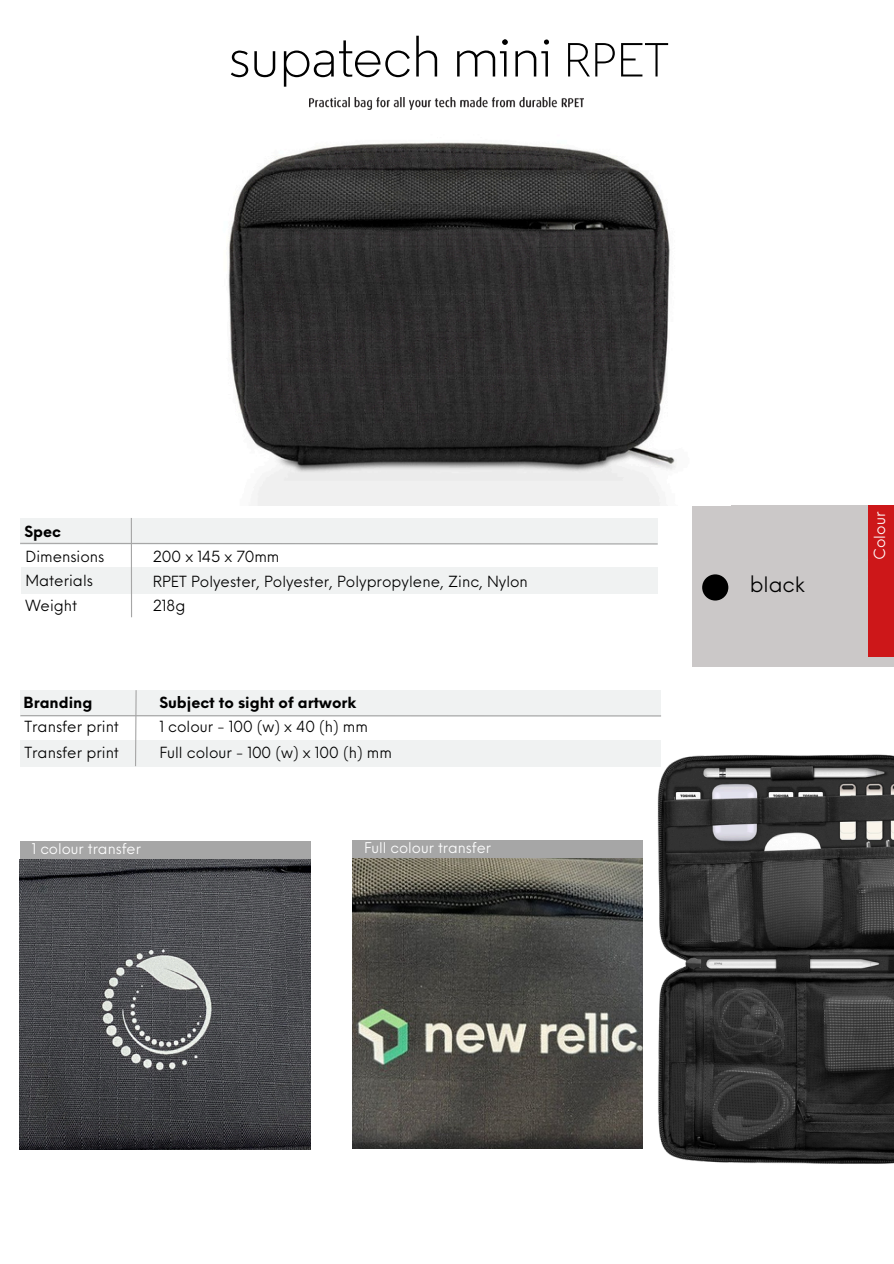
<style>
.page{position:relative;width:894px;height:1264px;background:#fff}
.page>*{position:absolute;margin:0;border:0;box-sizing:border-box;transform-origin:0 0}
.t1{font:20.7px "Neue Einstellung";color:#000}
.t2{font:15px "Neue Einstellung";color:#000}
.t3{font:700 15px "Neue Einstellung";color:#000}
.t4{font:15px "Neue Einstellung";color:#fff}
.t5{font:14.55px "Neue Einstellung";color:#fff}
</style>
<div class="page">
<div style="left:691px;top:505px;width:202px;height:162px;background:#cbc8c8"></div>
<div style="left:868px;top:505px;width:25px;height:152px;background:#cd1719"></div>
<div style="left:702px;top:574px;width:26px;height:26px;background:#000;border-radius:50%"></div>
<div style="left:352px;top:840px;width:290px;height:18px;background:#a6a6a6"></div>
<img style="left:352px;top:858px;width:256px;height:290px">
<div style="left:20px;top:841px;width:290px;height:18px;background:#a6a6a6"></div>
<img style="left:20px;top:859px;width:290px;height:290px">
<div style="left:20px;top:518px;width:637px;height:26px;background:#f0f2f2"></div>
<svg style="left:20px;top:542px;width:638px;height:3px"></svg>
<div style="left:21px;top:568px;width:636px;height:26px;background:#f0f2f2"></div>
<hr style="left:131px;top:518px;width:1px;height:99px;background:#a6a6a6">
<div style="left:20px;top:690px;width:641px;height:26px;background:#f0f2f2"></div>
<hr style="left:20px;top:715px;width:641px;height:1px;background:#a6a6a6">
<div style="left:20px;top:740px;width:641px;height:26px;background:#f0f2f2"></div>
<svg style="left:134px;top:690px;width:3px;height:77px"></svg>
<img style="left:310px;top:97px;width:273px;height:13px">
<svg style="left:231px;top:40px;width:178px;height:47px"></svg>
<svg style="left:502px;top:39px;width:5px;height:6px"></svg>
<svg style="left:568px;top:43px;width:100px;height:33px"></svg>
<img style="left:228px;top:142px;width:448px;height:363px">
<img style="left:608px;top:715px;width:285px;height:449px">
<p class="t3" style="left:24px;top:518px;width:38px">Spec</p>
<h1 class="t2" style="left:25px;top:542px;width:81px">Dimensions</h1>
<p class="t2" style="left:153px;top:543px;width:128px">200 x 145 x 70mm</p>
<p class="t2" style="left:25px;top:566px;width:69px">Materials</p>
<p class="t2" style="left:153px;top:568px;width:376px">RPET Polyester, Polyester, Polypropylene, Zinc, Nylon</p>
<p class="t2" style="left:25px;top:592px;width:53px">Weight</p>
<p class="t2" style="left:153px;top:592px;width:34px">218g</p>
<p class="t3" style="left:24px;top:689px;width:70px">Branding</p>
<p class="t3" style="left:159px;top:688px;width:198px">Subject to sight of artwork</p>
<h1 class="t2" style="left:24px;top:739px;width:96px">Transfer print</h1>
<h1 class="t2" style="left:159px;top:739px;width:234px">Full colour - 100 (w) x 100 (h) mm</h1>
<p class="t2" style="left:24px;top:713px;width:96px">Transfer print</p>
<p class="t2" style="left:159px;top:713px;width:210px">1 colour - 100 (w) x 40 (h) mm</p>
<p class="t5" style="left:32px;top:835px;width:111px">1 colour transfer</p>
<p class="t5" style="left:364px;top:834px;width:129px">Full colour transfer</p>
<p class="t1" style="left:749px;top:565px;width:57px">black</p>
<p class="t4" style="left:865px;top:559px;width:49px;rotate:-90deg">Colour</p>
</div>
